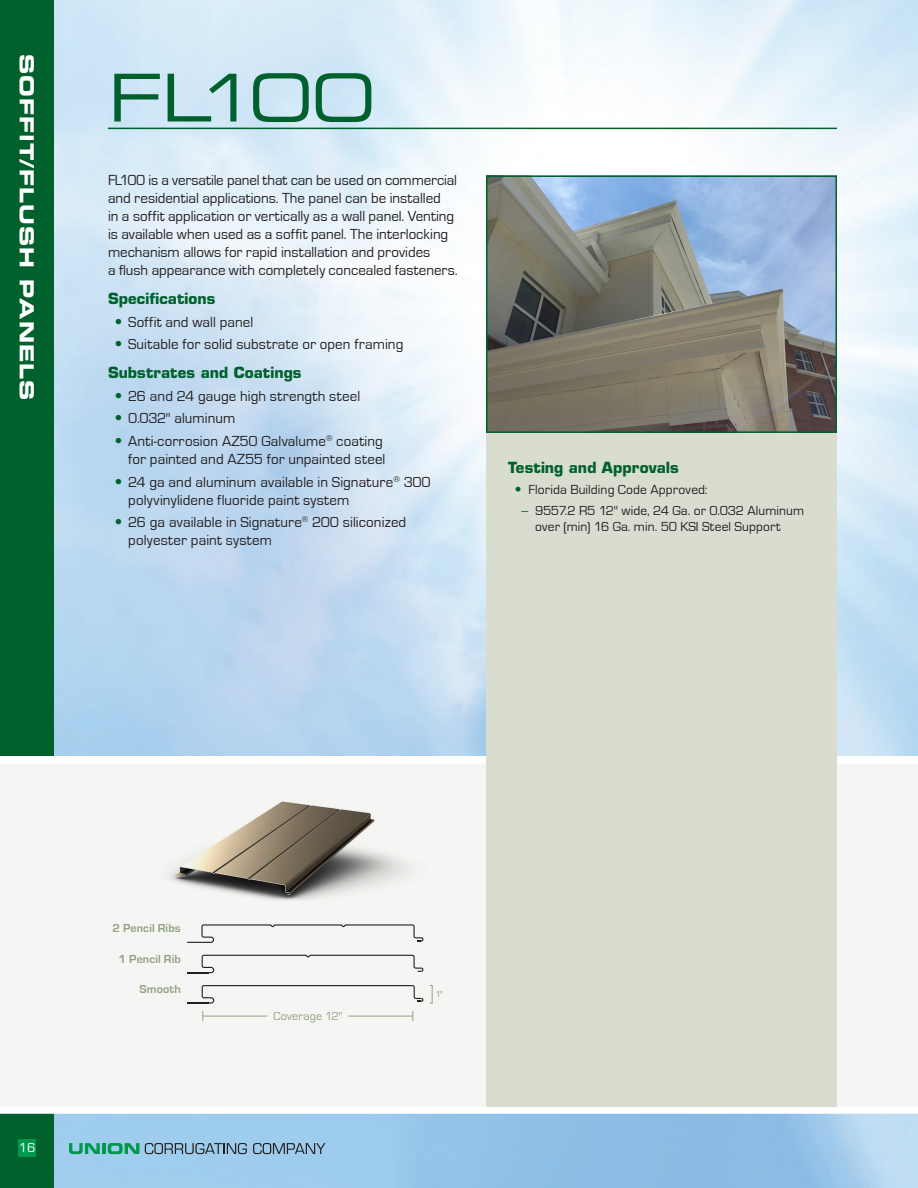
<style>
.page{position:relative;width:918px;height:1188px;background:#fff}
.page>*{position:absolute;margin:0;border:0;box-sizing:border-box;transform-origin:0 0}
.Product_Page_Title{font:66px "Eurostile LT Std Ex 2";letter-spacing:-.1em;color:#00612d}
.Page_sections_REV{font:19.5px "Eurostile LT Std Bold Ex 2";letter-spacing:.04em;color:#fff}
.Body{font:15px/18px "Eurostile";letter-spacing:.005em;color:#231f20}
.t1{font:700 15px "Eurostile LT Std";letter-spacing:.005em;color:#00612d}
.t2{font:13.5px/16.5px "Eurostile";letter-spacing:.01em;color:#231f20}
.TSR{font:700 12px "Eurostile";letter-spacing:.01em;color:#92a181}
.TSR-2{font:12px "Eurostile";letter-spacing:.015em;color:#92a181}
.t3{font:12px "Eurostile LT Std";color:#fff}
.TSR-3{font:9px "Eurostile";color:#92a181}
.s1{font-family:"Eurostile LT Std";font-stretch:condensed;color:#00612d}
</style>
<div class="page">
<img style="left:54px;top:0;width:864px;height:1188px">
<div style="left:0;top:0;width:54px;height:1188px;background:#00612d"></div>
<svg style="left:69px;top:1143px;width:31px;height:11px"></svg>
<hr style="left:102px;top:1143px;width:4px;height:11px;background:#00984c">
<svg style="left:108px;top:1143px;width:31px;height:11px"></svg>
<svg style="left:145px;top:1143px;width:102px;height:11px"></svg>
<svg style="left:253px;top:1143px;width:72px;height:11px"></svg>
<div style="left:18px;top:1139px;width:18px;height:18px;background:#00984c"></div>
<hr style="left:108px;top:128px;width:729px;height:1px;background:#00612d">
<svg style="left:0;top:752px;width:918px;height:366px"></svg>
<div style="left:486px;top:433px;width:351px;height:673px;background:#d9ddd0"></div>
<img style="left:151px;top:797px;width:281px;height:106px">
<hr style="left:203px;top:1016px;width:64px;height:1px;background:#92a181">
<hr style="left:348px;top:1016px;width:65px;height:1px;background:#92a181">
<svg style="left:186px;top:924px;width:238px;height:19px"></svg>
<svg style="left:186px;top:954px;width:238px;height:20px"></svg>
<svg style="left:186px;top:984px;width:238px;height:20px"></svg>
<div style="left:429px;top:985px;width:4px;height:19px;border:1px solid #92a181"></div>
<img style="left:489px;top:179px;width:345px;height:251px">
<div style="left:486px;top:176px;width:351px;height:257px;border:2px solid #00612d"></div>
<p class="Page_sections_REV" style="left:40px;top:54px;width:348px;rotate:90deg">SOFFIT/FLUSH PANELS</p>
<p class="Product_Page_Title" style="left:108px;top:53px;width:269px">FL100</p>
<p class="Body" style="left:108px;top:172px;width:350px">FL100 is a versatile panel that can be used on commercial and residential applications. The panel can be installed<br>in a soffit application or vertically as a wall panel. Venting is available when used as a soffit panel. The interlocking mechanism allows for rapid installation and provides<br>a flush appearance with completely concealed fasteners.</p>
<p class="t1" style="left:108px;top:290px;width:109px">Specifications</p>
<p class="Body" style="left:115px;top:313px;width:140px"><span class="s1">•</span> Soffit and wall panel</p>
<p class="Body" style="left:115px;top:336px;width:290px"><span class="s1">•</span> Suitable for solid substrate or open framing</p>
<p class="t1" style="left:108px;top:363px;width:195px">Substrates and Coatings</p>
<p class="Body" style="left:115px;top:387px;width:247px"><span class="s1">•</span> 26 and 24 gauge high strength steel</p>
<p class="Body" style="left:115px;top:410px;width:122px"><span class="s1">•</span> 0.032" aluminum</p>
<p class="Body" style="left:115px;top:432px;width:272px;text-align:right"><span class="s1">•</span> Anti-corrosion AZ50 Galvalume<sup>®</sup> coating for painted and AZ55 for unpainted steel</p>
<p class="Body" style="left:128px;top:473px;width:304px;text-indent:-14px"><span class="s1">•</span> 24 ga and aluminum available in Signature<sup>®</sup> 300 polyvinylidene fluoride paint system</p>
<p class="Body" style="left:128px;top:514px;width:280px;text-indent:-14px"><span class="s1">•</span> 26 ga available in Signature<sup>®</sup> 200 siliconized polyester paint system</p>
<p class="t1" style="left:508px;top:458px;width:172px">Testing and Approvals</p>
<p class="t2" style="left:515px;top:481px;width:194px"><span class="s1">•</span> Florida Building Code Approved:</p>
<p class="t2" style="left:535px;top:502px;width:271px;text-indent:-14px"><span class="s1">–</span> 9557.2 R5 12" wide, 24 Ga. or 0.032 Aluminum over (min) 16 Ga. min. 50 KSI Steel Support</p>
<p class="t3" style="left:19px;top:1141px;width:18px">16</p>
<p class="TSR" style="left:113px;top:922px;width:70px">2 Pencil Ribs</p>
<p class="TSR" style="left:119px;top:952px;width:64px">1 Pencil Rib</p>
<p class="TSR" style="left:139px;top:983px;width:43px">Smooth</p>
<p class="TSR-2" style="left:273px;top:1010px;width:70px">Coverage 12"</p>
<p class="TSR-3" style="left:435px;top:989px;width:9px">1"</p>
</div>
